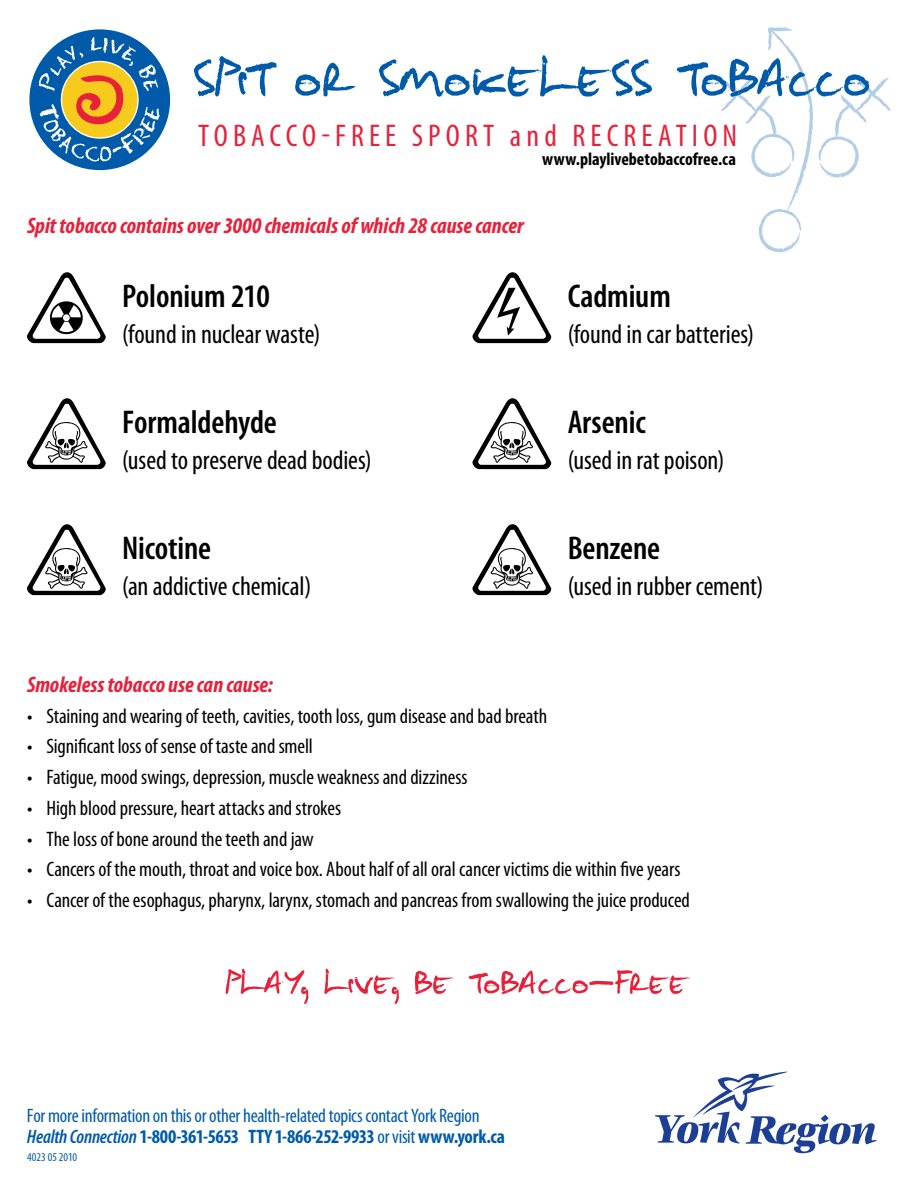
<style>
.page{position:relative;width:918px;height:1188px;background:#fff}
.page>*{position:absolute;margin:0;border:0;box-sizing:border-box;transform-origin:0 0}
.t1{font:600 condensed 33px "Myriad Pro";letter-spacing:-.005em;color:#000}
.t2{font:condensed 31.5px "Myriad Pro";color:#e8213b}
.t3{font:condensed 27px "Myriad Pro";letter-spacing:-.005em;color:#000}
.t4{font:italic 700 condensed 22.5px "Myriad Pro";letter-spacing:-.005em;color:#e8213b}
.t5{font:condensed 21px "Myriad Pro";letter-spacing:-.005em;color:#000}
.t6{font:condensed 19.5px/21px "Myriad Pro";letter-spacing:-.015em;color:#005aaa}
.t7{font:700 condensed 18px "Myriad Pro";color:#000}
.t8{font:condensed 12px "Myriad Pro";color:#005aaa}
.s1{font-weight:600;font-style:italic}
.s2{font-weight:700}
</style>
<div class="page">
<svg style="left:194px;top:56px;width:83px;height:41px"></svg>
<svg style="left:295px;top:55px;width:357px;height:42px"></svg>
<svg style="left:677px;top:27px;width:214px;height:226px"></svg>
<svg style="left:29px;top:29px;width:141px;height:141px"></svg>
<svg style="left:27px;top:272px;width:79px;height:71px"></svg>
<svg style="left:27px;top:398px;width:79px;height:71px"></svg>
<svg style="left:473px;top:272px;width:78px;height:71px"></svg>
<svg style="left:473px;top:398px;width:78px;height:71px"></svg>
<svg style="left:27px;top:524px;width:79px;height:71px"></svg>
<svg style="left:473px;top:524px;width:78px;height:71px"></svg>
<svg style="left:226px;top:968px;width:228px;height:36px"></svg>
<svg style="left:469px;top:970px;width:222px;height:24px"></svg>
<svg style="left:655px;top:1072px;width:222px;height:81px"></svg>
<p class="t2" style="left:198px;top:117px;width:541px">T o b a c c o -F r e e s p o r T a n d r e c r e a T i o n</p>
<p class="t7" style="left:542px;top:148px;width:195px">www.playlivebetobaccofree.ca</p>
<p class="t4" style="left:27px;top:211px;width:498px">Spit tobacco contains over 3000 chemicals of which 28 cause cancer</p>
<h1 class="t1" style="left:122px;top:276px;width:149px">Polonium 210</h1>
<p class="t1" style="left:568px;top:276px;width:105px">Cadmium</p>
<h2 class="t3" style="left:122px;top:318px;width:200px">(found in nuclear waste)</h2>
<p class="t3" style="left:568px;top:318px;width:188px">(found in car batteries)</p>
<h1 class="t1" style="left:122px;top:402px;width:156px">Formaldehyde</h1>
<p class="t1" style="left:568px;top:402px;width:79px">Arsenic</p>
<h2 class="t3" style="left:122px;top:444px;width:251px">(used to preserve dead bodies)</h2>
<p class="t3" style="left:568px;top:444px;width:158px">(used in rat poison)</p>
<h1 class="t1" style="left:122px;top:528px;width:91px">Nicotine</h1>
<p class="t1" style="left:568px;top:528px;width:94px">Benzene</p>
<h2 class="t3" style="left:122px;top:570px;width:190px">(an addictive chemical)</h2>
<p class="t3" style="left:568px;top:570px;width:197px">(used in rubber cement)</p>
<h3 class="t4" style="left:27px;top:670px;width:247px">Smokeless tobacco use can cause:</h3>
<p class="t5" style="left:27px;top:703px;width:522px">• staining and wearing of teeth, cavities, tooth loss, gum disease and bad breath</p>
<p class="t5" style="left:27px;top:734px;width:287px">• significant loss of sense of taste and smell</p>
<p class="t5" style="left:27px;top:764px;width:442px">• Fatigue, mood swings, depression, muscle weakness and dizziness</p>
<p class="t5" style="left:27px;top:795px;width:316px">• High blood pressure, heart attacks and strokes</p>
<p class="t5" style="left:27px;top:826px;width:288px">• The loss of bone around the teeth and jaw</p>
<p class="t5" style="left:27px;top:857px;width:655px">• cancers of the mouth, throat and voice box. about half of all oral cancer victims die within five years</p>
<p class="t5" style="left:27px;top:887px;width:665px">• cancer of the esophagus, pharynx, larynx, stomach and pancreas from swallowing the juice produced</p>
<p class="t6" style="left:27px;top:1104px;width:480px">For more information on this or other health-related topics contact York region<br><span class="s1">Health Connection</span> <span class="s2">1-800-361-5653 TTY 1-866-252-9933</span> or visit <span class="s2">www.york.ca</span></p>
<p class="t8" style="left:27px;top:1150px;width:52px">4023 05 2010</p>
</div>
